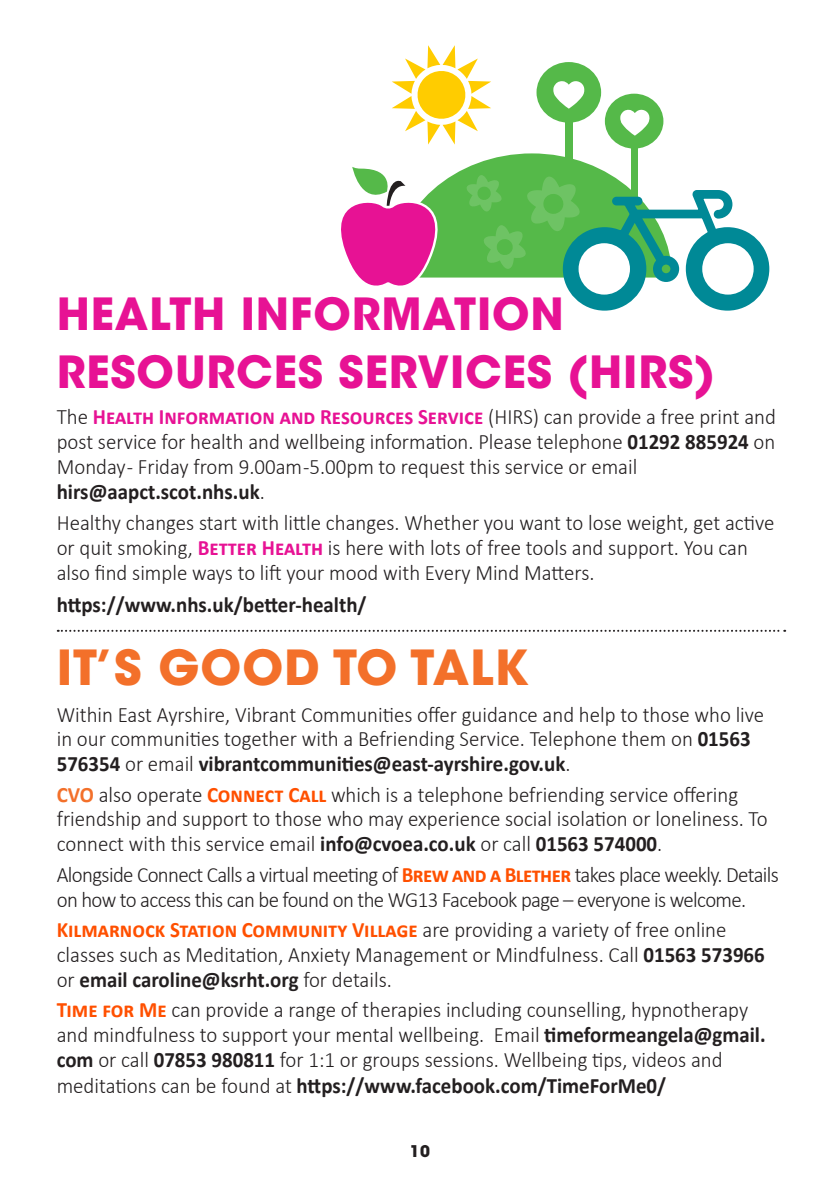
<style>
.page{position:relative;width:840px;height:1191px;background:#fff}
.page>*{position:absolute;margin:0;border:0;box-sizing:border-box;transform-origin:0 0}
.MAIN_HEADERS{font:700 48px "ITC Avant Garde Std";letter-spacing:.02em;color:#f3702a}
.MAIN_HEADERS-2{font:700 44px/57.6px "ITC Avant Garde Std";letter-spacing:.02em;color:#e71294}
.BODY_TEXT{font:300 22px/24.8px "Calibri";color:#231f20;scale:.95 1}
.BODY_TEXT-2{font:300 22px/24.8px "Calibri";letter-spacing:-.03em;color:#231f20;scale:.95 1}
.MAIN_HEADERS-3{font:700 22px "Calibri";color:#231f20;scale:.95 1}
.t1{font:700 16px "ITC Avant Garde Std";color:#231f20}
.s1{font-weight:700;color:#e71294}
.s2{font-weight:700}
.s3{font-weight:700;color:#f3702a}
.s4{font-weight:700;color:#ff5000}
</style>
<div class="page">
<svg style="left:58px;top:630px;width:726px;height:2px"></svg>
<div style="left:536px;top:62px;width:64px;height:61px;background:#55b949;border-radius:50%"></div>
<div style="left:564px;top:105px;width:8px;height:76px;background:#55b949"></div>
<svg style="left:553px;top:81px;width:31px;height:28px"></svg>
<div style="left:604px;top:94px;width:59px;height:55px;background:#55b949;border-radius:50%"></div>
<div style="left:630px;top:132px;width:7px;height:69px;background:#55b949"></div>
<svg style="left:620px;top:109px;width:29px;height:27px"></svg>
<svg style="left:341px;top:153px;width:429px;height:158px"></svg>
<svg style="left:392px;top:45px;width:99px;height:100px"></svg>
<p class="MAIN_HEADERS-2" style="left:57px;top:285px;width:659px">HEALTH INFORMATION<br>RESOURCES SERVICES (HIRS)</p>
<p class="BODY_TEXT" style="left:57px;top:404px;width:758px">The <span class="s1">Health Information and Resources Service</span> (HIRS) can provide a free print and post service for health and wellbeing information. Please telephone <span class="s2">01292 885924</span> on Monday - Friday from 9.00am -5.00pm to request this service or email <span class="s2">hirs@aapct.scot.nhs.uk</span>.</p>
<p class="BODY_TEXT" style="left:57px;top:510px;width:756px">Healthy changes start with little changes. Whether you want to lose weight, get active or quit smoking, <span class="s1">Better Health</span> is here with lots of free tools and support. You can also find simple ways to lift your mood with Every Mind Matters.</p>
<p class="MAIN_HEADERS-3" style="left:57px;top:589px;width:327px">https://www.nhs.uk/better-health/</p>
<p class="MAIN_HEADERS" style="left:57px;top:636px;width:473px">IT’S GOOD TO TALK</p>
<p class="BODY_TEXT" style="left:57px;top:701px;width:745px">Within East Ayrshire, Vibrant Communities offer guidance and help to those who live in our communities together with a Befriending Service. Telephone them on <span class="s2">01563<br>576354</span> or email <span class="s2">vibrantcommunities@east-ayrshire.gov.uk</span>.</p>
<p class="BODY_TEXT" style="left:57px;top:781px;width:749px"><span class="s3">CVO</span> also operate <span class="s4">Connect Call</span> which is a telephone befriending service offering friendship and support to those who may experience social isolation or loneliness. To connect with this service email <span class="s2">info@cvoea.co.uk</span> or call <span class="s2">01563 574000</span>.</p>
<p class="BODY_TEXT-2" style="left:57px;top:861px;width:761px">Alongside Connect Calls a virtual meeting of <span class="s4">Brew and a Blether</span> takes place weekly. Details on how to access this can be found on the WG13 Facebook page – everyone is welcome.</p>
<p class="BODY_TEXT" style="left:57px;top:917px;width:746px"><span class="s4">Kilmarnock Station Community Village</span> are providing a variety of free online classes such as Meditation, Anxiety Management or Mindfulness. Call <span class="s2">01563 573966 </span>or <span class="s2">email caroline@ksrht.org</span> for details.</p>
<p class="BODY_TEXT" style="left:57px;top:997px;width:747px"><span class="s4">Time for Me</span> can provide a range of therapies including counselling, hypnotherapy and mindfulness to support your mental wellbeing. Email <span class="s2">timeformeangela@gmail. com</span> or call <span class="s2">07853 980811</span> for 1:1 or groups sessions. Wellbeing tips, videos and meditations can be found at <span class="s2">https://www.facebook.com/TimeForMe0/</span></p>
<p class="t1" style="left:409px;top:1141px;width:22px">10</p>
</div>
